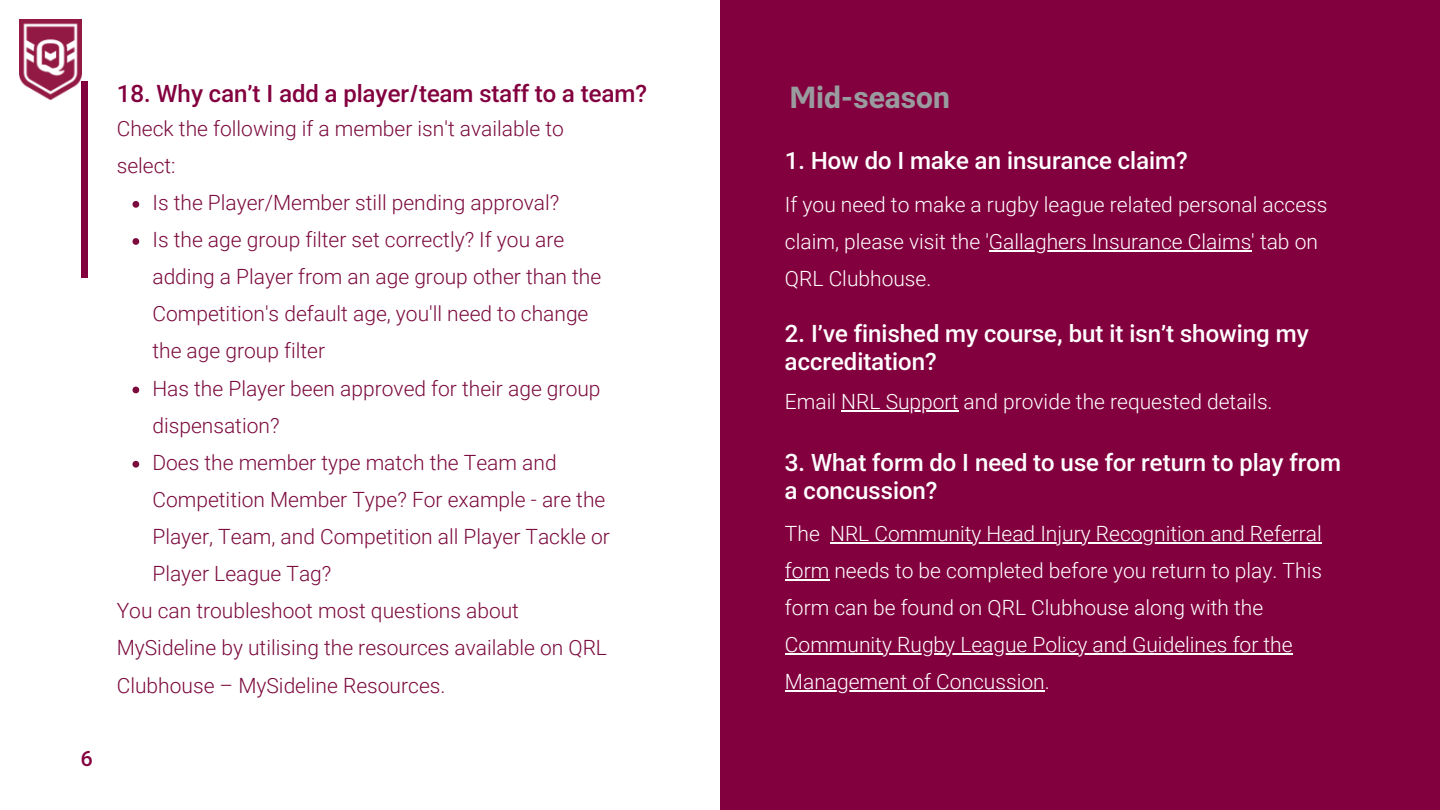
<style>
.page{position:relative;width:1440px;height:810px;background:#fff}
.page>*{position:absolute;margin:0;border:0;box-sizing:border-box;transform-origin:0 0}
.t1{font:700 30px "RL2";color:#999b9e}
.t2{font:500 24px/28.2px "RL2";color:#fefefe}
.t3{font:500 24px "RL2";color:#83003f}
.t4{font:300 21px/37.2px "Roboto";color:#7b0a3d}
.t5{font:300 21px/37.2px "Roboto";color:#fff}
.t6{font:500 21px "RL2";color:#83003f}
</style>
<div class="page">
<div style="left:720px;top:0;width:720px;height:810px;background:#83003f"></div>
<div style="left:81px;top:81px;width:7px;height:196px;background:#83003f"></div>
<svg style="left:132px;top:201px;width:7px;height:7px"></svg>
<svg style="left:132px;top:238px;width:7px;height:7px"></svg>
<svg style="left:132px;top:387px;width:7px;height:6px"></svg>
<svg style="left:132px;top:461px;width:7px;height:7px"></svg>
<hr style="left:989px;top:250px;width:262px;height:1px;background:#fff">
<hr style="left:841px;top:410px;width:117px;height:2px;background:#fff">
<hr style="left:830px;top:542px;width:492px;height:1px;background:#fff">
<hr style="left:785px;top:579px;width:44px;height:1px;background:#fff">
<hr style="left:785px;top:653px;width:508px;height:2px;background:#fff">
<hr style="left:785px;top:691px;width:260px;height:1px;background:#fff">
<img style="left:19px;top:20px;width:62px;height:80px">
<p class="t6" style="left:81px;top:744px;width:13px">6</p>
<p class="t3" style="left:117px;top:77px;width:532px">18. Why can’t I add a player/team staff to a team?</p>
<h1 class="t1" style="left:790px;top:76px;width:162px">Mid-season</h1>
<p class="t4" style="left:117px;top:110px;width:449px">Check the following if a member isn't available to select:</p>
<p class="t4" style="left:152px;top:184px;width:408px">Is the Player/Member still pending approval?</p>
<p class="t4" style="left:152px;top:221px;width:414px">Is the age group filter set correctly? If you are</p>
<p class="t4" style="left:152px;top:258px;width:450px">adding a Player from an age group other than the</p>
<p class="t4" style="left:152px;top:296px;width:438px">Competition's default age, you'll need to change</p>
<p class="t4" style="left:152px;top:333px;width:174px">the age group filter</p>
<p class="t4" style="left:152px;top:370px;width:450px">Has the Player been approved for their age group</p>
<p class="t4" style="left:152px;top:407px;width:129px">dispensation?</p>
<p class="t4" style="left:152px;top:444px;width:406px">Does the member type match the Team and</p>
<p class="t4" style="left:152px;top:481px;width:454px">Competition Member Type? For example - are the</p>
<p class="t4" style="left:152px;top:518px;width:459px">Player, Team, and Competition all Player Tackle or</p>
<p class="t4" style="left:152px;top:555px;width:181px">Player League Tag?</p>
<p class="t4" style="left:117px;top:593px;width:404px">You can troubleshoot most questions about</p>
<p class="t4" style="left:117px;top:630px;width:492px">MySideline by utilising the resources available on QRL</p>
<p class="t4" style="left:117px;top:667px;width:330px">Clubhouse – MySideline Resources.</p>
<p class="t2" style="left:785px;top:147px;width:404px">1. How do I make an insurance claim?</p>
<p class="t5" style="left:785px;top:186px;width:544px">If you need to make a rugby league related personal access claim, please visit the 'Gallaghers Insurance Claims' tab on<br>QRL Clubhouse.</p>
<p class="t2" style="left:785px;top:320px;width:525px">2. I’ve finished my course, but it isn’t showing my accreditation?</p>
<p class="t5" style="left:785px;top:384px;width:489px">Email NRL Support and provide the requested details.</p>
<p class="t2" style="left:785px;top:449px;width:558px">3. What form do I need to use for return to play from a concussion?</p>
<p class="t5" style="left:785px;top:515px;width:539px">The NRL Community Head Injury Recognition and Referral form needs to be completed before you return to play. This form can be found on QRL Clubhouse along with the Community Rugby League Policy and Guidelines for the Management of Concussion.</p>
</div>
